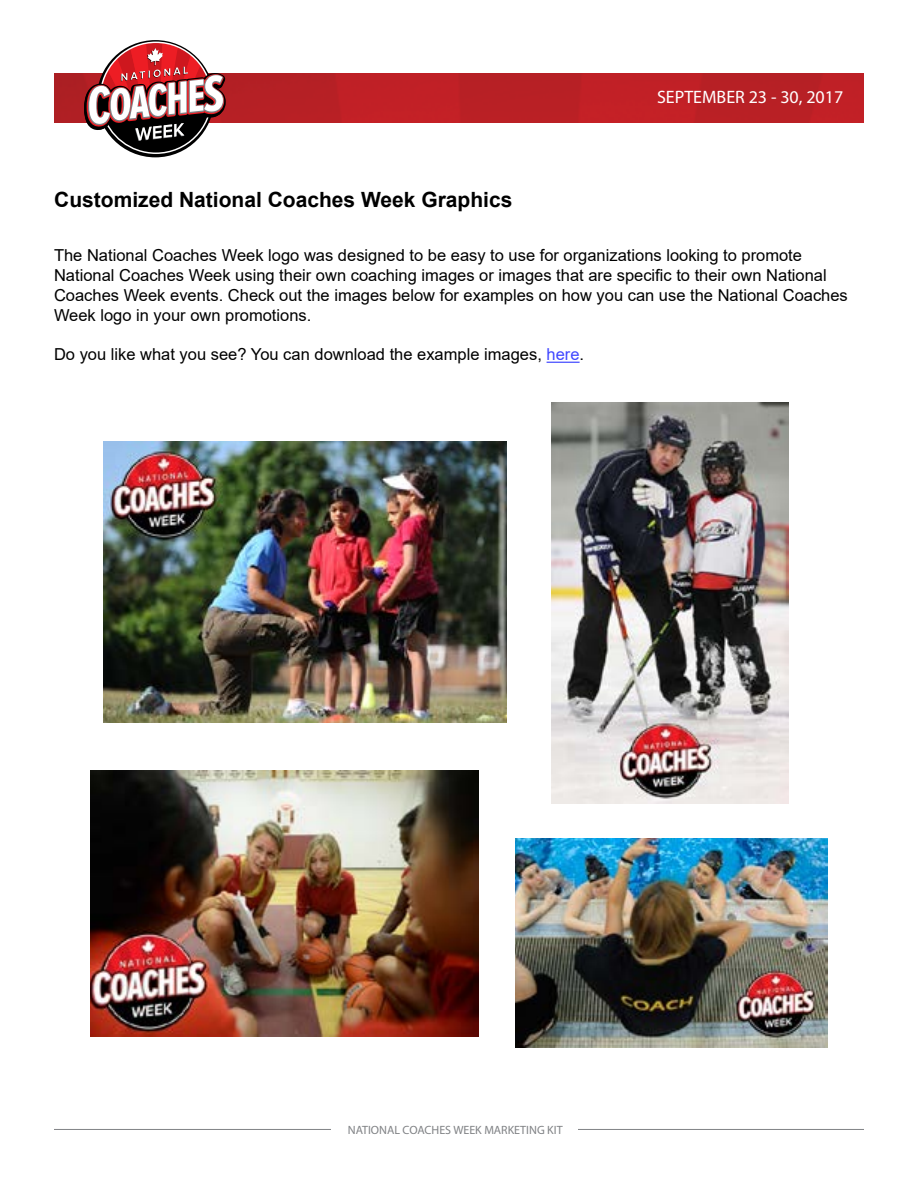
<style>
.page{position:relative;width:918px;height:1188px;background:#fff}
.page>*{position:absolute;margin:0;border:0;box-sizing:border-box;transform-origin:0 0}
.t1{font:700 21px "Arial";color:#000}
.t2{font:18px "Myriad Pro";color:#fff}
.t3{font:16.5px/19.8px "Arial";color:#000}
.t4{font:12px "Myriad Pro";color:#808285}
.s1{color:#4047ff}
</style>
<div class="page">
<img style="left:54px;top:73px;width:810px;height:50px">
<svg style="left:84px;top:41px;width:142px;height:114px"></svg>
<hr style="left:54px;top:1129px;width:810px;height:1px;background:#808285">
<div style="left:332px;top:1118px;width:246px;height:24px;background:#fff"></div>
<hr style="left:547px;top:362px;width:33px;height:1px;background:#4047ff">
<img style="left:104px;top:441px;width:403px;height:282px">
<img style="left:91px;top:771px;width:388px;height:265px">
<img style="left:552px;top:403px;width:237px;height:401px">
<img style="left:515px;top:838px;width:313px;height:210px">
<p class="t2" style="left:657px;top:86px;width:188px">SEPTEMBER 23 - 30, 2017</p>
<p class="t1" style="left:54px;top:185px;width:460px">Customized National Coaches Week Graphics</p>
<p class="t3" style="left:54px;top:246px;width:795px">The National Coaches Week logo was designed to be easy to use for organizations looking to promote National Coaches Week using their own coaching images or images that are specific to their own National Coaches Week events. Check out the images below for examples on how you can use the National Coaches Week logo in your own promotions.</p>
<p class="t3" style="left:54px;top:345px;width:532px">Do you like what you see? You can download the example images, <span class="s1">here</span>.</p>
<p class="t4" style="left:348px;top:1122px;width:216px">NATIONAL COACHES WEEK MARKETING KIT</p>
</div>
